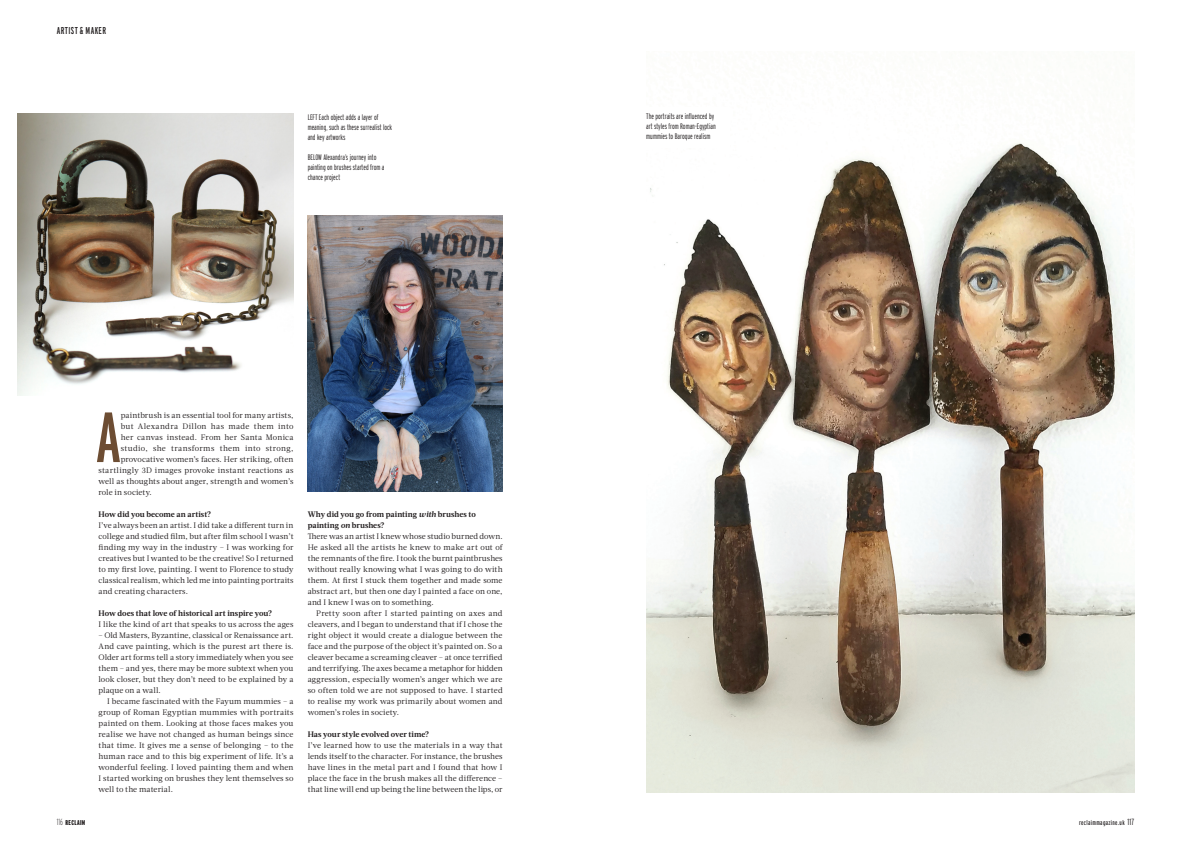
<style>
.page{position:relative;width:1191px;height:842px;background:#fff}
.page>*{position:absolute;margin:0;border:0;box-sizing:border-box;transform-origin:0 0}
._1__Body_Copy_Justif{font:extra-condensed 70.9px "Interstate";color:#6d4d33}
.t1{font:extra-condensed 10px "Interstate";letter-spacing:.04em;color:#231f20}
._1__Body_Copy_Justif-2{font:8px/11px "Acta";letter-spacing:.015em;color:#231f20;text-align:justify}
.t2{font:300 extra-condensed 8px/10px "Interstate";color:#231f20}
._1__Body_Copy_Justif-3{font:700 8px/11px "Acta";color:#231f20}
._1__Body_Copy_Justif-4{font:8px "Acta";letter-spacing:.045em;color:#231f20}
._1__Body_Copy_Justif-5{font:8px "Acta";letter-spacing:.035em;color:#231f20}
.t3{font:extra-condensed 7px "Interstate";letter-spacing:.055em;color:#231f20}
.t4{font:900 extra-condensed 7px "Interstate";letter-spacing:.055em;color:#231f20}
.s1{font-style:italic}
.s2{font-family:"Interstate Extra Light Comp";font-weight:400;font-stretch:normal;font-size:9px}
.s3{font-weight:300;font-size:9px}
</style>
<div class="page">
<img style="left:646px;top:143px;width:488px;height:649px">
<div style="left:640px;top:107px;width:90px;height:40px;background:#fff"></div>
<img style="left:17px;top:113px;width:276px;height:282px">
<img style="left:308px;top:215px;width:194px;height:276px">
<p class="t1" style="left:57px;top:24px;width:51px">ARTIST &amp; MAKER</p>
<p class="t2" style="left:308px;top:112px;width:86px">LEFT Each object adds a layer of meaning, such as these surrealist lock and key artworks</p>
<p class="t2" style="left:308px;top:152px;width:78px">BELOW Alexandra’s journey into painting on brushes started from a chance project</p>
<p class="_1__Body_Copy_Justif" style="left:96px;top:394px;width:27px">A</p>
<p class="_1__Body_Copy_Justif-2" style="left:121px;top:410px;width:174px">paintbrush is an essential tool for many artists,</p>
<p class="_1__Body_Copy_Justif-5" style="left:121px;top:422px;width:174px">but Alexandra Dillon has made them into</p>
<p class="_1__Body_Copy_Justif-2" style="left:121px;top:432px;width:174px">her canvas instead. From her Santa Monica</p>
<p class="_1__Body_Copy_Justif-4" style="left:121px;top:444px;width:174px">studio, she transforms them into strong,</p>
<p class="_1__Body_Copy_Justif-2" style="left:121px;top:454px;width:174px">provocative women’s faces. Her striking, often</p>
<p class="_1__Body_Copy_Justif-2" style="left:99px;top:465px;width:196px">startlingly 3D images provoke instant reactions as</p>
<p class="_1__Body_Copy_Justif-2" style="left:99px;top:476px;width:196px">well as thoughts about anger, strength and women’s</p>
<p class="_1__Body_Copy_Justif-2" style="left:99px;top:487px;width:55px">role in society.</p>
<p class="_1__Body_Copy_Justif-3" style="left:99px;top:509px;width:114px">How did you become an artist?</p>
<p class="_1__Body_Copy_Justif-2" style="left:99px;top:520px;width:196px">I’ve always been an artist. I did take a different turn in college and studied film, but after film school I wasn’t finding my way in the industry – I was working for creatives but I wanted to be the creative! So I returned to my first love, painting. I went to Florence to study classical realism, which led me into painting portraits and creating characters.</p>
<p class="_1__Body_Copy_Justif-3" style="left:99px;top:608px;width:175px">How does that love of historical art inspire you?</p>
<p class="_1__Body_Copy_Justif-2" style="left:99px;top:619px;width:196px">I like the kind of art that speaks to us across the ages</p>
<p class="_1__Body_Copy_Justif-2" style="left:99px;top:630px;width:196px">– Old Masters, Byzantine, classical or Renaissance art.<br>And cave painting, which is the purest art there is.<br>Older art forms tell a story immediately when you see them – and yes, there may be more subtext when you look closer, but they don’t need to be explained by a plaque on a wall.</p>
<p class="_1__Body_Copy_Justif-2" style="left:99px;top:696px;width:196px;text-indent:9px">I became fascinated with the Fayum mummies – a group of Roman Egyptian mummies with portraits painted on them. Looking at those faces makes you realise we have not changed as human beings since that time. It gives me a sense of belonging – to the human race and to this big experiment of life. It’s a wonderful feeling. I loved painting them and when I started working on brushes they lent themselves so well to the material.</p>
<p class="_1__Body_Copy_Justif-3" style="left:308px;top:509px;width:170px">Why did you go from painting <span class="s1">with</span> brushes to painting <span class="s1">on</span> brushes?</p>
<p class="_1__Body_Copy_Justif-2" style="left:308px;top:531px;width:196px">There was an artist I knew whose studio burned down.<br>He asked all the artists he knew to make art out of the remnants of the fire. I took the burnt paintbrushes without really knowing what I was going to do with them. At first I stuck them together and made some abstract art, but then one day I painted a face on one, and I knew I was on to something.</p>
<p class="_1__Body_Copy_Justif-2" style="left:308px;top:608px;width:196px;text-indent:9px">Pretty soon after I started painting on axes and cleavers, and I began to understand that if I chose the right object it would create a dialogue between the face and the purpose of the object it’s painted on. So a cleaver became a screaming cleaver – at once terrified and terrifying. The axes became a metaphor for hidden aggression, especially women’s anger which we are so often told we are not supposed to have. I started to realise my work was primarily about women and women’s roles in society.</p>
<p class="_1__Body_Copy_Justif-3" style="left:308px;top:729px;width:123px">Has your style evolved over time?</p>
<p class="_1__Body_Copy_Justif-2" style="left:308px;top:740px;width:196px">I’ve learned how to use the materials in a way that lends itself to the character. For instance, the brushes have lines in the metal part and I found that how I place the face in the brush makes all the difference – that line will end up being the line between the lips, or</p>
<p class="t2" style="left:646px;top:111px;width:71px">The portraits are influenced by art styles from Roman-Egyptian mummies to Baroque realism</p>
<p class="t4" style="left:57px;top:818px;width:30px"><span class="s2">116</span> RECLAIM</p>
<p class="t3" style="left:1079px;top:818px;width:57px">reclaimmagazine.uk <span class="s3">117</span></p>
</div>
